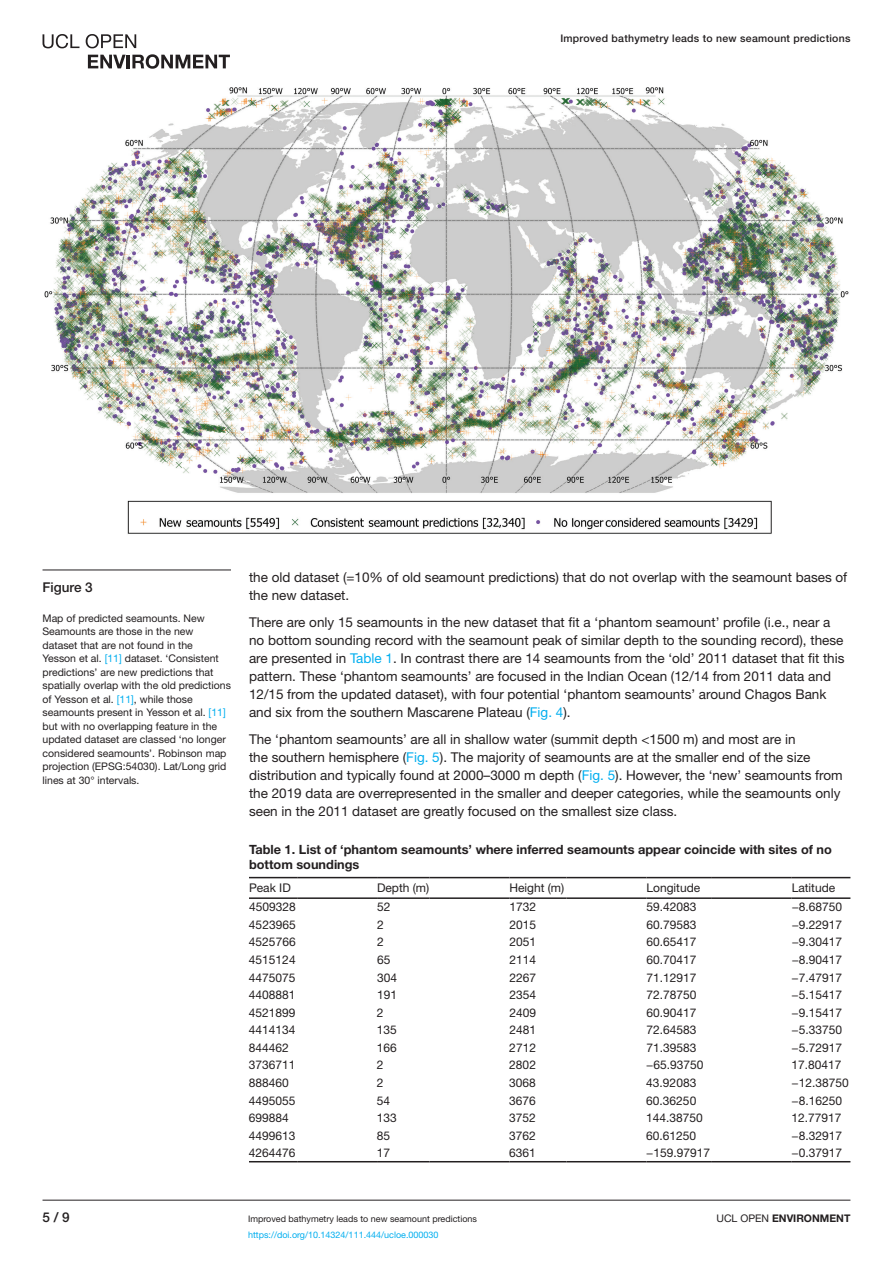
<style>
.page{position:relative;width:893px;height:1263px;background:#fff}
.page>*{position:absolute;margin:0;border:0;box-sizing:border-box;transform-origin:0 0}
.t1{font:13.5px/18px "Helvetica Neue LT Std";color:#231f20}
.t2{font:500 13.5px "Helvetica Neue LT Std";color:#231f20}
.t3{font:700 12.75px/15px "Helvetica Neue LT Std";color:#231f20}
.t4{font:12px "Helvetica Neue LT Std";color:#231f20}
.t5{font:10.5px/13.5px "Helvetica Neue LT Std";color:#231f20}
.t6{font:500 10.5px "Helvetica Neue LT Std";letter-spacing:.025em;color:#231f20}
.t7{font:700 10.5px "Helvetica Neue LT Std";color:#231f20}
.t8{font:9px "Helvetica Neue LT Std";color:#231f20}
.t9{font:9px "Helvetica Neue LT Std";color:#00aeef}
.s1{color:#00aeef}
.s2{font-weight:400}
</style>
<div class="page">
<hr style="left:43px;top:1200px;width:807px;height:1px;background:#231f20">
<svg style="left:43px;top:34px;width:36px;height:14px"></svg>
<svg style="left:86px;top:34px;width:50px;height:14px"></svg>
<svg style="left:88px;top:54px;width:142px;height:15px"></svg>
<img style="left:44px;top:87px;width:805px;height:447px">
<hr style="left:43px;top:570px;width:188px;height:1px;background:#231f20">
<hr style="left:249px;top:897px;width:48px;height:2px;background:#231f20">
<hr style="left:297px;top:897px;width:80px;height:2px;background:#231f20">
<hr style="left:377px;top:897px;width:53px;height:2px;background:#231f20">
<hr style="left:430px;top:897px;width:79px;height:2px;background:#231f20">
<hr style="left:509px;top:897px;width:58px;height:2px;background:#231f20">
<hr style="left:567px;top:897px;width:79px;height:2px;background:#231f20">
<hr style="left:646px;top:897px;width:66px;height:2px;background:#231f20">
<hr style="left:712px;top:897px;width:80px;height:2px;background:#231f20">
<hr style="left:792px;top:897px;width:58px;height:2px;background:#231f20">
<hr style="left:249px;top:877px;width:48px;height:1px;background:#231f20">
<hr style="left:297px;top:877px;width:80px;height:1px;background:#231f20">
<hr style="left:377px;top:877px;width:53px;height:1px;background:#231f20">
<hr style="left:430px;top:877px;width:79px;height:1px;background:#231f20">
<hr style="left:509px;top:877px;width:58px;height:1px;background:#231f20">
<hr style="left:567px;top:877px;width:79px;height:1px;background:#231f20">
<hr style="left:646px;top:877px;width:66px;height:1px;background:#231f20">
<hr style="left:712px;top:877px;width:80px;height:1px;background:#231f20">
<hr style="left:792px;top:877px;width:58px;height:1px;background:#231f20">
<hr style="left:249px;top:1161px;width:48px;height:1px;background:#231f20">
<hr style="left:297px;top:1161px;width:80px;height:1px;background:#231f20">
<hr style="left:377px;top:1161px;width:53px;height:1px;background:#231f20">
<hr style="left:430px;top:1161px;width:79px;height:1px;background:#231f20">
<hr style="left:509px;top:1161px;width:58px;height:1px;background:#231f20">
<hr style="left:567px;top:1161px;width:79px;height:1px;background:#231f20">
<hr style="left:646px;top:1161px;width:66px;height:1px;background:#231f20">
<hr style="left:712px;top:1161px;width:80px;height:1px;background:#231f20">
<hr style="left:792px;top:1161px;width:58px;height:1px;background:#231f20">
<p class="t6" style="left:560px;top:32px;width:292px">Improved bathymetry leads to new seamount predictions</p>
<p class="t2" style="left:43px;top:579px;width:52px">Figure 3</p>
<p class="t5" style="left:43px;top:611px;width:190px">Map of predicted seamounts. New Seamounts are those in the new dataset that are not found in the<br>Yesson et al. <span class="s1">[11]</span> dataset. ‘Consistent predictions’ are new predictions that spatially overlap with the old predictions of Yesson et al. <span class="s1">[11]</span>, while those seamounts present in Yesson et al. <span class="s1">[11] </span>but with no overlapping feature in the updated dataset are classed ‘no longer considered seamounts’. Robinson map projection (EPSG:54030). Lat/Long grid lines at 30° intervals.</p>
<p class="t1" style="left:249px;top:568px;width:600px">the old dataset (=10% of old seamount predictions) that do not overlap with the seamount bases of the new dataset.</p>
<p class="t1" style="left:249px;top:613px;width:597px">There are only 15 seamounts in the new dataset that fit a ‘phantom seamount’ profile (i.e., near a no bottom sounding record with the seamount peak of similar depth to the sounding record), these are presented in <span class="s1">Table 1</span>. In contrast there are 14 seamounts from the ‘old’ 2011 dataset that fit this pattern. These ‘phantom seamounts’ are focused in the Indian Ocean (12/14 from 2011 data and 12/15 from the updated dataset), with four potential ‘phantom seamounts’ around Chagos Bank and six from the southern Mascarene Plateau (<span class="s1">Fig. 4</span>).</p>
<p class="t1" style="left:249px;top:730px;width:595px">The ‘phantom seamounts’ are all in shallow water (summit depth &lt;1500 m) and most are in<br>the southern hemisphere (<span class="s1">Fig. 5</span>). The majority of seamounts are at the smaller end of the size distribution and typically found at 2000–3000 m depth (<span class="s1">Fig. 5</span>). However, the ‘new’ seamounts from the 2019 data are overrepresented in the smaller and deeper categories, while the seamounts only seen in the 2011 dataset are greatly focused on the smallest size class.</p>
<p class="t3" style="left:249px;top:842px;width:584px">Table 1. List of ‘phantom seamounts’ where inferred seamounts appear coincide with sites of no bottom soundings</p>
<p class="t4" style="left:249px;top:881px;width:43px">Peak ID</p>
<p class="t4" style="left:377px;top:881px;width:54px">Depth (m)</p>
<p class="t4" style="left:509px;top:881px;width:56px">Height (m)</p>
<p class="t4" style="left:646px;top:881px;width:55px">Longitude</p>
<p class="t4" style="left:792px;top:881px;width:45px">Latitude</p>
<p class="t4" style="left:249px;top:900px;width:48px">4509328</p>
<p class="t4" style="left:377px;top:900px;width:15px">52</p>
<p class="t4" style="left:509px;top:900px;width:28px">1732</p>
<p class="t4" style="left:646px;top:900px;width:52px">59.42083</p>
<p class="t4" style="left:792px;top:900px;width:52px">−8.68750</p>
<p class="t4" style="left:249px;top:917px;width:48px">4523965</p>
<p class="t4" style="left:377px;top:917px;width:8px">2</p>
<p class="t4" style="left:509px;top:917px;width:28px">2015</p>
<p class="t4" style="left:646px;top:917px;width:52px">60.79583</p>
<p class="t4" style="left:792px;top:917px;width:52px">−9.22917</p>
<p class="t4" style="left:249px;top:935px;width:48px">4525766</p>
<p class="t4" style="left:377px;top:935px;width:8px">2</p>
<p class="t4" style="left:509px;top:935px;width:28px">2051</p>
<p class="t4" style="left:646px;top:935px;width:52px">60.65417</p>
<p class="t4" style="left:792px;top:935px;width:52px">−9.30417</p>
<p class="t4" style="left:249px;top:952px;width:48px">4515124</p>
<p class="t4" style="left:377px;top:952px;width:15px">65</p>
<p class="t4" style="left:509px;top:952px;width:28px">2114</p>
<p class="t4" style="left:646px;top:952px;width:52px">60.70417</p>
<p class="t4" style="left:792px;top:952px;width:52px">−8.90417</p>
<p class="t4" style="left:249px;top:970px;width:48px">4475075</p>
<p class="t4" style="left:377px;top:970px;width:22px">304</p>
<p class="t4" style="left:509px;top:970px;width:28px">2267</p>
<p class="t4" style="left:646px;top:970px;width:52px">71.12917</p>
<p class="t4" style="left:792px;top:970px;width:52px">−7.47917</p>
<p class="t4" style="left:249px;top:988px;width:48px">4408881</p>
<p class="t4" style="left:377px;top:988px;width:22px">191</p>
<p class="t4" style="left:509px;top:988px;width:28px">2354</p>
<p class="t4" style="left:646px;top:988px;width:52px">72.78750</p>
<p class="t4" style="left:792px;top:988px;width:52px">−5.15417</p>
<p class="t4" style="left:249px;top:1005px;width:48px">4521899</p>
<p class="t4" style="left:377px;top:1005px;width:8px">2</p>
<p class="t4" style="left:509px;top:1005px;width:28px">2409</p>
<p class="t4" style="left:646px;top:1005px;width:52px">60.90417</p>
<p class="t4" style="left:792px;top:1005px;width:52px">−9.15417</p>
<p class="t4" style="left:249px;top:1023px;width:48px">4414134</p>
<p class="t4" style="left:377px;top:1023px;width:22px">135</p>
<p class="t4" style="left:509px;top:1023px;width:28px">2481</p>
<p class="t4" style="left:646px;top:1023px;width:52px">72.64583</p>
<p class="t4" style="left:792px;top:1023px;width:52px">−5.33750</p>
<p class="t4" style="left:249px;top:1040px;width:42px">844462</p>
<p class="t4" style="left:377px;top:1040px;width:22px">166</p>
<p class="t4" style="left:509px;top:1040px;width:28px">2712</p>
<p class="t4" style="left:646px;top:1040px;width:52px">71.39583</p>
<p class="t4" style="left:792px;top:1040px;width:52px">−5.72917</p>
<p class="t4" style="left:249px;top:1058px;width:48px">3736711</p>
<p class="t4" style="left:377px;top:1058px;width:8px">2</p>
<p class="t4" style="left:509px;top:1058px;width:28px">2802</p>
<p class="t4" style="left:646px;top:1058px;width:59px">−65.93750</p>
<p class="t4" style="left:792px;top:1058px;width:52px">17.80417</p>
<p class="t4" style="left:249px;top:1075px;width:42px">888460</p>
<p class="t4" style="left:377px;top:1075px;width:8px">2</p>
<p class="t4" style="left:509px;top:1075px;width:28px">3068</p>
<p class="t4" style="left:646px;top:1075px;width:52px">43.92083</p>
<p class="t4" style="left:792px;top:1075px;width:59px">−12.38750</p>
<p class="t4" style="left:249px;top:1093px;width:48px">4495055</p>
<p class="t4" style="left:377px;top:1093px;width:15px">54</p>
<p class="t4" style="left:509px;top:1093px;width:28px">3676</p>
<p class="t4" style="left:646px;top:1093px;width:52px">60.36250</p>
<p class="t4" style="left:791px;top:1093px;width:52px">−8.16250</p>
<p class="t4" style="left:249px;top:1111px;width:42px">699884</p>
<p class="t4" style="left:377px;top:1111px;width:22px">133</p>
<p class="t4" style="left:509px;top:1111px;width:28px">3752</p>
<p class="t4" style="left:646px;top:1111px;width:58px">144.38750</p>
<p class="t4" style="left:791px;top:1111px;width:52px">12.77917</p>
<p class="t4" style="left:249px;top:1128px;width:48px">4499613</p>
<p class="t4" style="left:377px;top:1128px;width:15px">85</p>
<p class="t4" style="left:509px;top:1128px;width:28px">3762</p>
<p class="t4" style="left:646px;top:1128px;width:52px">60.61250</p>
<p class="t4" style="left:791px;top:1128px;width:52px">−8.32917</p>
<p class="t4" style="left:249px;top:1146px;width:48px">4264476</p>
<p class="t4" style="left:377px;top:1146px;width:15px">17</p>
<p class="t4" style="left:509px;top:1146px;width:28px">6361</p>
<p class="t4" style="left:646px;top:1146px;width:65px">−159.97917</p>
<p class="t4" style="left:791px;top:1146px;width:52px">−0.37917</p>
<p class="t2" style="left:43px;top:1209px;width:29px">5 / 9</p>
<p class="t8" style="left:248px;top:1213px;width:231px">Improved bathymetry leads to new seamount predictions</p>
<p class="t7" style="left:716px;top:1211px;width:135px"><span class="s2">UCL OPEN</span> ENVIRONMENT</p>
<p class="t9" style="left:248px;top:1229px;width:192px">https://doi.org/10.14324/111.444/ucloe.000030</p>
</div>
